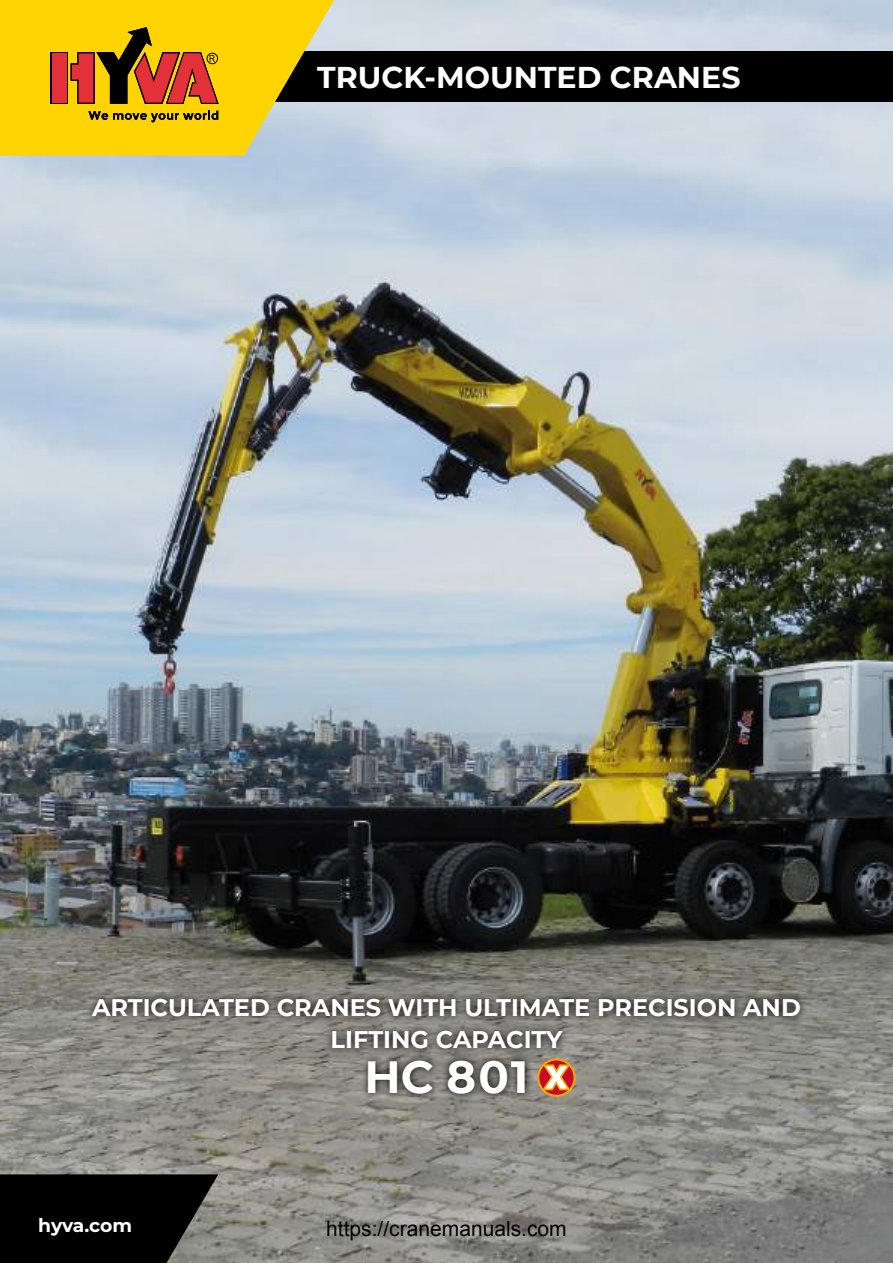
<style>
.page{position:relative;width:893px;height:1263px;background:#fff}
.page>*{position:absolute;margin:0;border:0;box-sizing:border-box;transform-origin:0 0}
.t1{font:700 45px "Montserrat";color:#fff}
.t2{font:700 30px "Montserrat";color:#fff}
.t3{font:700 24px/31.5px "Montserrat";color:#fff;text-align:center}
.t4{font:700 18.75px "Montserrat";letter-spacing:-.01em;color:#fff}
</style>
<div class="page">
<img style="left:0;top:0;width:893px;height:1263px">
<div style="left:0;top:52px;width:893px;height:50px;background:#000"></div>
<svg style="left:0;top:1174px;width:218px;height:89px;background:#10100f"></svg>
<svg style="left:84px;top:991px;width:724px;height:65px;background:#76746e"></svg>
<svg style="left:360px;top:1052px;width:173px;height:50px;background:#676661"></svg>
<svg style="left:0;top:0;width:334px;height:156px;background:#e7c61c"></svg>
<svg style="left:88px;top:111px;width:130px;height:11px"></svg>
<div style="left:51px;top:52px;width:17px;height:52px;background:#000"></div>
<div style="left:52px;top:53px;width:15px;height:50px;background:#e43038"></div>
<svg style="left:71px;top:27px;width:148px;height:77px;background:#be7410"></svg>
<svg style="left:538px;top:1059px;width:37px;height:37px"></svg>
<div style="left:537px;top:1058px;width:39px;height:39px;border:2px solid #f6a800;border-radius:50%"></div>
<svg style="left:541px;top:1063px;width:31px;height:28px"></svg>
<p class="t2" style="left:317px;top:56px;width:425px">TRUCK-MOUNTED CRANES</p>
<p class="t3" style="left:92px;top:991px;width:710px">ARTICULATED CRANES WITH ULTIMATE PRECISION AND<br>LIFTING CAPACITY</p>
<h1 class="t1" style="left:364px;top:1045px;width:166px">HC 801</h1>
<p class="t4" style="left:38px;top:1212px;width:95px">hyva.com</p>
</div>
